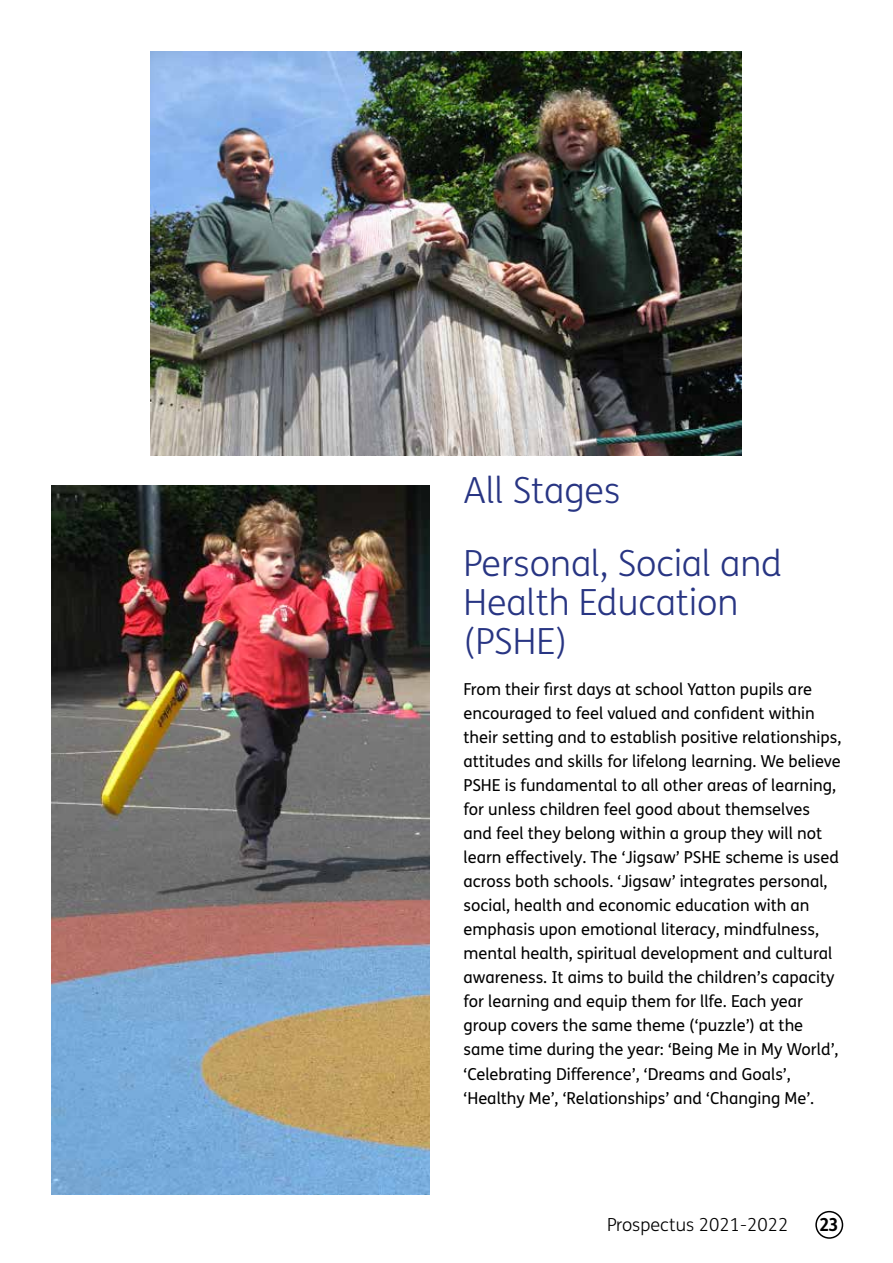
<style>
.page{position:relative;width:893px;height:1263px;background:#fff}
.page>*{position:absolute;margin:0;border:0;box-sizing:border-box;transform-origin:0 0}
.t1{font:300 36px/73.1px "FS Me";color:#283583}
.t2{font:300 18px "FS Me";color:#000}
.t3{font:700 18px "FS Me";color:#000}
.t4{font:16.5px/24px "FS Me";color:#000}
</style>
<div class="page">
<img style="left:51px;top:485px;width:378px;height:710px">
<img style="left:150px;top:51px;width:591px;height:404px">
<div style="left:815px;top:1211px;width:28px;height:28px;border:2px solid #000;border-radius:50%"></div>
<h1 class="t1" style="left:463px;top:453px;width:320px">All Stages<br>Personal, Social and</h1>
<h1 class="t1" style="left:463px;top:582px;width:276px;line-height:39px">Health Education (PSHE)</h1>
<p class="t4" style="left:463px;top:677px;width:379px">From their first days at school Yatton pupils are encouraged to feel valued and confident within their setting and to establish positive relationships, attitudes and skills for lifelong learning. We believe PSHE is fundamental to all other areas of learning, for unless children feel good about themselves and feel they belong within a group they will not learn effectively. The ‘Jigsaw’ PSHE scheme is used across both schools. ‘Jigsaw’ integrates personal, social, health and economic education with an emphasis upon emotional literacy, mindfulness, mental health, spiritual development and cultural awareness. It aims to build the children’s capacity for learning and equip them for llfe. Each year group covers the same theme (‘puzzle’) at the same time during the year: ‘Being Me in My World’, ‘Celebrating Difference’, ‘Dreams and Goals’, ‘Healthy Me’, ‘Relationships’ and ‘Changing Me’.</p>
<p class="t2" style="left:607px;top:1212px;width:183px">Prospectus 2021-2022</p>
<p class="t3" style="left:819px;top:1211px;width:21px">23</p>
</div>
